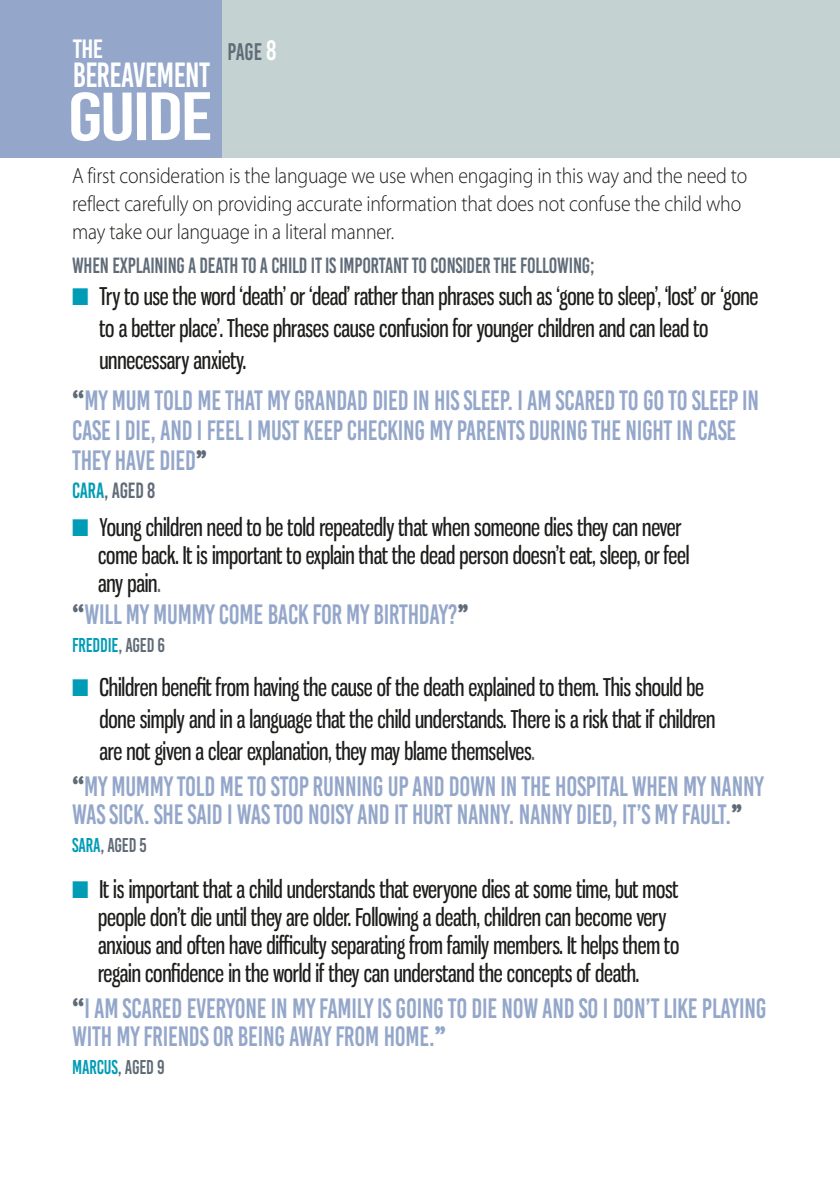
<style>
.page{position:relative;width:840px;height:1191px;background:#fff}
.page>*{position:absolute;margin:0;border:0;box-sizing:border-box;transform-origin:0 0}
.t1{font:68px "Bebas Kai";letter-spacing:-.05em;color:#fff;scale:1.25 1}
.t2{font:35px "Bebas Kai";letter-spacing:-.02em;color:#fff;scale:.9 1}
.t3{font:28px/30px "Bebas Kai";letter-spacing:-.01em;color:#94a7ca;scale:.9 1}
.t4{font:26.4px "Bebas Kai";color:#fff}
.t5{font:24px/28px "Gnuolane Rg";letter-spacing:-.01em;color:#1d1d1b;scale:.9 1}
.t6{font:24px "Bebas Kai";color:#5f6b77;scale:.9 1}
.t7{font:22px/28px "Adobe Corp ID Myriad Lt";letter-spacing:-.01em;color:#1d1d1b;scale:.9 1}
.t8{font:22px "Bebas Kai";letter-spacing:-.01em;color:#5f6b77;scale:.9 1}
.t9{font:20px "Bebas Kai";letter-spacing:-.01em;color:#009cb6;scale:.9 1}
.t10{font:20px "Bebas Kai";letter-spacing:-.01em;color:#5f6b77;scale:.9 1}
.s1{font-size:28px;color:#fff}
.s2{color:#009cb6}
.s3{font-family:"Meta Plus";font-weight:700;color:#5f6b77}
.s4{color:#5f6b77}
.s5{font-family:"Meta Plus";font-weight:700}
</style>
<div class="page">
<div style="left:0;top:0;width:839px;height:157px;background:#c5d2d2"></div>
<div style="left:0;top:0;width:221px;height:157px;background:#94a7ca"></div>
<p class="t4" style="left:73px;top:36px;width:32px">THE</p>
<h2 class="t2" style="left:73px;top:59px;width:154px">BEREAVEMENT</h2>
<h1 class="t1" style="left:67px;top:86px;width:118px">GUIDE</h1>
<p class="t6" style="left:227px;top:40px;width:56px">PAGE <span class="s1">8</span></p>
<p class="t7" style="left:72px;top:164px;width:751px">A first consideration is the language we use when engaging in this way and the need to reflect carefully on providing accurate information that does not confuse the child who may take our language in a literal manner.</p>
<p class="t8" style="left:72px;top:255px;width:581px">WHEN EXPLAINING A DEATH TO A CHILD IT IS IMPORTANT TO CONSIDER THE FOLLOWING;</p>
<p class="t5" style="left:99px;top:280px;width:733px;line-height:31.8px;text-indent:-27px"><span class="s2">■</span> Try to use the word ‘death’ or ‘dead’ rather than phrases such as ‘gone to sleep’, ‘lost’ or ‘gone to a better place’. These phrases cause confusion for younger children and can lead to unnecessary anxiety.</p>
<p class="t3" style="left:72px;top:386px;width:764px"><span class="s3">‘‘</span>MY MUM TOLD ME THAT MY GRANDAD DIED IN HIS SLEEP. I AM SCARED TO GO TO SLEEP IN<br>CASE I DIE, AND I FEEL I MUST KEEP CHECKING MY PARENTS DURING THE NIGHT IN CASE<br>THEY HAVE DIED<span class="s3">’’</span></p>
<p class="t8" style="left:72px;top:481px;width:94px"><span class="s2">CARA</span>, AGED 8</p>
<p class="t5" style="left:98px;top:513px;width:658px;text-indent:-26px"><span class="s2">■</span> Young children need to be told repeatedly that when someone dies they can never come back. It is important to explain that the dead person doesn’t eat, sleep, or feel any pain<span class="s4">.</span></p>
<p class="t3" style="left:72px;top:599px;width:442px"><span class="s3">‘‘</span>WILL MY MUMMY COME BACK FOR MY BIRTHDAY?<span class="s3">’’</span></p>
<p class="t9" style="left:72px;top:636px;width:105px">FREDDIE<span class="s4">, AGED 6</span></p>
<p class="t5" style="left:99px;top:671px;width:685px;line-height:31.8px;text-indent:-27px"><span class="s2">■</span> Children benefit from having the cause of the death explained to them. This should be done simply and in a language that the child understands. There is a risk that if children are not given a clear explanation, they may blame themselves<span class="s4">.</span></p>
<p class="t3" style="left:72px;top:772px;width:769px;line-height:28px"><span class="s3">“</span>MY MUMMY TOLD ME TO STOP RUNNING UP AND DOWN IN THE HOSPITAL WHEN MY NANNY<br>WAS SICK. SHE SAID I WAS TOO NOISY AND IT HURT NANNY. NANNY DIED, IT’S MY FAULT.<span class="s3">’’</span></p>
<p class="t10" style="left:72px;top:835px;width:84px"><span class="s2">SARA</span>, AGED 5</p>
<p class="t5" style="left:98px;top:874px;width:647px;text-indent:-26px"><span class="s2">■</span> It is important that a child understands that everyone dies at some time, but most people don’t die until they are older. Following a death, children can become very anxious and often have difficulty separating from family members. It helps them to regain confidence in the world if they can understand the concepts of death.</p>
<p class="t3" style="left:72px;top:993px;width:772px;line-height:28px"><span class="s3">‘‘</span>I AM SCARED EVERYONE IN MY FAMILY IS GOING TO DIE NOW AND SO I DON’T LIKE PLAYING<br>WITH MY FRIENDS OR BEING AWAY FROM HOME.<span class="s5">’’</span></p>
<p class="t9" style="left:72px;top:1057px;width:104px">MARCUS<span class="s4">, AGED 9</span></p>
</div>
